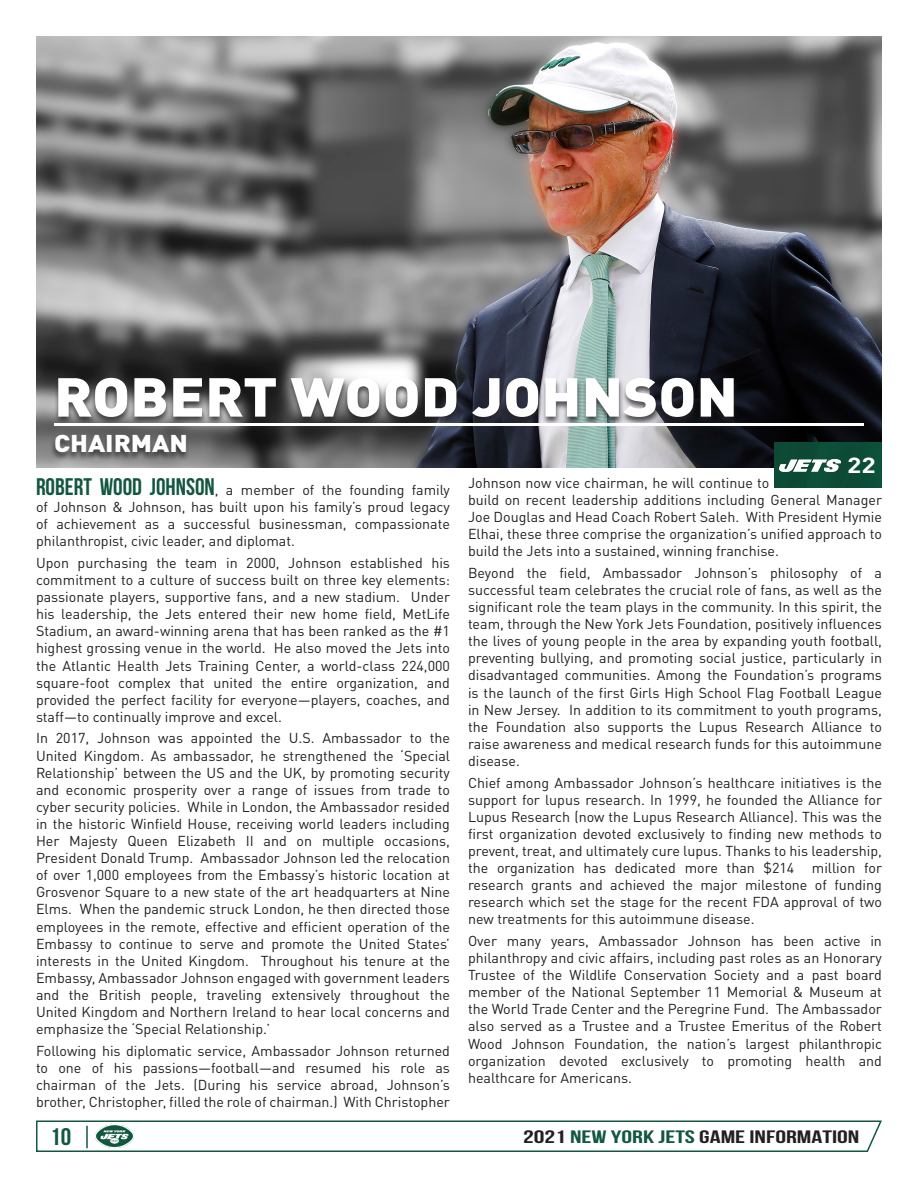
<style>
.page{position:relative;width:918px;height:1188px;background:#fff}
.page>*{position:absolute;margin:0;border:0;box-sizing:border-box;transform-origin:0 0}
.BIG_FOUR_BIOS_Name{font:900 54px "DIN Pro";color:#fff;scale:1.1 1}
.BIG_FOUR_BIOS_Title{font:900 24px "DIN Pro";color:#fff;scale:1.1 1}
.t1{font:700 24px "Bebas Neue";color:#125740;scale:1.1 1}
.t2{font:700 21.6px "DIN Pro";color:#fff;scale:1.22 1}
.t3{font:18px "Bebas Neue";color:#231f20;scale:1.5 1}
.BODY_-_Paragraph_10p{font:14.25px/17.1px "DIN Pro";color:#231f20;text-align:justify}
.s1{font-family:"Bebas Neue";font-weight:700;font-size:24px;color:#125740}
.s2{font-weight:700;color:#125740}
</style>
<div class="page">
<svg style="left:36px;top:1120px;width:846px;height:32px"></svg>
<img style="left:96px;top:1125px;width:38px;height:23px">
<hr style="left:86px;top:1126px;width:2px;height:22px;background:#125740">
<img style="left:36px;top:36px;width:846px;height:432px">
<div style="left:54px;top:377px;width:684px;height:49px;background:#231f20;opacity:.75"></div>
<hr style="left:54px;top:423px;width:810px;height:3px;background:#fff">
<div style="left:50px;top:434px;width:141px;height:27px;background:#231f20;opacity:.75"></div>
<div style="left:774px;top:443px;width:108px;height:45px;background:#0d4c36"></div>
<img style="left:779px;top:460px;width:62px;height:11px">
<p class="BIG_FOUR_BIOS_Name" style="left:54px;top:351px;width:623px">ROBERT WOOD JOHNSON</p>
<p class="BIG_FOUR_BIOS_Title" style="left:54px;top:423px;width:123px">CHAIRMAN</p>
<p class="BODY_-_Paragraph_10p" style="left:36px;top:480px;width:415px"><span class="s1">ROBERT WOOD JOHNSON</span>, a member of the founding family of Johnson &amp; Johnson, has built upon his family’s proud legacy of achievement as a successful businessman, compassionate philanthropist, civic leader, and diplomat.</p>
<p class="BODY_-_Paragraph_10p" style="left:36px;top:553px;width:416px">Upon purchasing the team in 2000, Johnson established his commitment to a culture of success built on three key elements: passionate players, supportive fans, and a new stadium. Under his leadership, the Jets entered their new home field, MetLife Stadium, an award-winning arena that has been ranked as the #1 highest grossing venue in the world. He also moved the Jets into the Atlantic Health Jets Training Center, a world-class 224,000 square-foot complex that united the entire organization, and provided the perfect facility for everyone—players, coaches, and staff—to continually improve and excel.</p>
<p class="BODY_-_Paragraph_10p" style="left:36px;top:728px;width:416px">In 2017, Johnson was appointed the U.S. Ambassador to the United Kingdom. As ambassador, he strengthened the ‘Special Relationship’ between the US and the UK, by promoting security and economic prosperity over a range of issues from trade to cyber security policies. While in London, the Ambassador resided in the historic Winfield House, receiving world leaders including Her Majesty Queen Elizabeth II and on multiple occasions, President Donald Trump. Ambassador Johnson led the relocation of over 1,000 employees from the Embassy’s historic location at Grosvenor Square to a new state of the art headquarters at Nine Elms. When the pandemic struck London, he then directed those employees in the remote, effective and efficient operation of the Embassy to continue to serve and promote the United States’ interests in the United Kingdom. Throughout his tenure at the Embassy, Ambassador Johnson engaged with government leaders and the British people, traveling extensively throughout the United Kingdom and Northern Ireland to hear local concerns and emphasize the ‘Special Relationship.’</p>
<p class="BODY_-_Paragraph_10p" style="left:36px;top:1041px;width:416px">Following his diplomatic service, Ambassador Johnson returned to one of his passions—football—and resumed his role as chairman of the Jets. (During his service abroad, Johnson’s brother, Christopher, filled the role of chairman.) With Christopher</p>
<p class="t2" style="left:847px;top:448px;width:25px">22</p>
<p class="BODY_-_Paragraph_10p" style="left:468px;top:473px;width:416px;text-align:left">Johnson now vice chairman, he will continue to<br>build on recent leadership additions including General Manager Joe Douglas and Head Coach Robert Saleh. With President Hymie Elhai, these three comprise the organization’s unified approach to build the Jets into a sustained, winning franchise.</p>
<p class="BODY_-_Paragraph_10p" style="left:468px;top:563px;width:416px">Beyond the field, Ambassador Johnson’s philosophy of a successful team celebrates the crucial role of fans, as well as the significant role the team plays in the community. In this spirit, the team, through the New York Jets Foundation, positively influences the lives of young people in the area by expanding youth football, preventing bullying, and promoting social justice, particularly in disadvantaged communities. Among the Foundation’s programs is the launch of the first Girls High School Flag Football League in New Jersey. In addition to its commitment to youth programs, the Foundation also supports the Lupus Research Alliance to raise awareness and medical research funds for this autoimmune disease.</p>
<p class="BODY_-_Paragraph_10p" style="left:468px;top:772px;width:416px">Chief among Ambassador Johnson’s healthcare initiatives is the support for lupus research. In 1999, he founded the Alliance for Lupus Research (now the Lupus Research Alliance). This was the first organization devoted exclusively to finding new methods to prevent, treat, and ultimately cure lupus. Thanks to his leadership, the organization has dedicated more than $214 million for research grants and achieved the major milestone of funding research which set the stage for the recent FDA approval of two new treatments for this autoimmune disease.</p>
<p class="BODY_-_Paragraph_10p" style="left:468px;top:931px;width:416px">Over many years, Ambassador Johnson has been active in philanthropy and civic affairs, including past roles as an Honorary Trustee of the Wildlife Conservation Society and a past board member of the National September 11 Memorial &amp; Museum at the World Trade Center and the Peregrine Fund. The Ambassador also served as a Trustee and a Trustee Emeritus of the Robert Wood Johnson Foundation, the nation’s largest philanthropic organization devoted exclusively to promoting health and healthcare for Americans.</p>
<h2 class="t1" style="left:50px;top:1124px;width:21px">10</h2>
<p class="t3" style="left:523px;top:1127px;width:226px">2021 <span class="s2">NEW YORK JETS</span>GAME INFORMATION</p>
</div>
